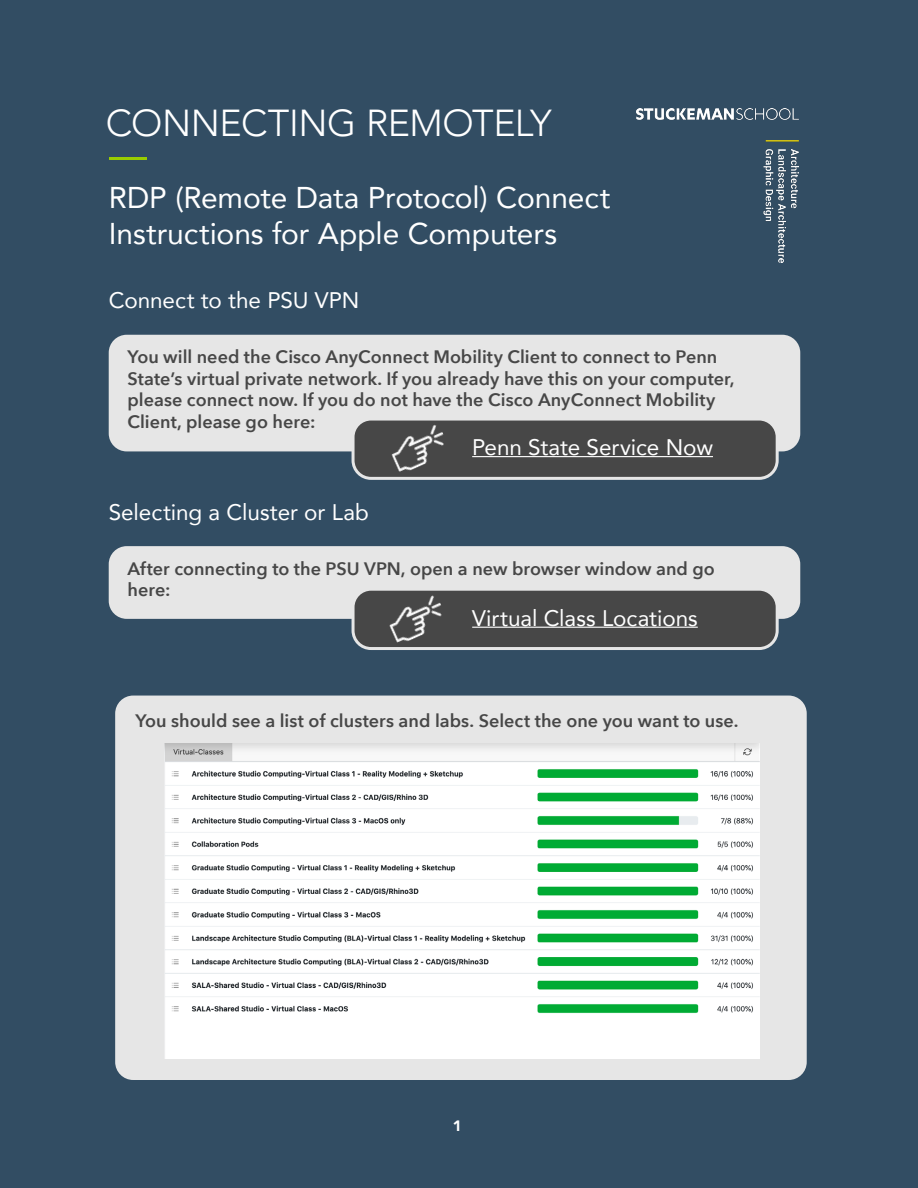
<style>
.page{position:relative;width:918px;height:1188px;background:#324d63}
.page>*{position:absolute;margin:0;border:0;box-sizing:border-box;transform-origin:0 0}
.t1{font:300 37.5px "Avenir";letter-spacing:-.01em;color:#fff}
.t2{font:30px/36px "Avenir";letter-spacing:-.005em;color:#fff}
.t3{font:22.5px "Avenir";letter-spacing:-.005em;color:#fff}
.t4{font:600 18px/21.6px "Avenir Next";color:#474747}
.t5{font:900 15px "Avenir";color:#fff}
</style>
<div class="page">
<hr style="left:109px;top:157px;width:37px;height:3px;background:#9c0">
<div style="left:109px;top:335px;width:691px;height:116px;background:#e6e6e6;border-radius:18px"></div>
<div style="left:353px;top:419px;width:424px;height:59px;background:#474747;border-radius:18px"></div>
<div style="left:352px;top:418px;width:427px;height:62px;border:3px solid #e6e6e6;border-radius:18px"></div>
<hr style="left:472px;top:456px;width:241px;height:1px;background:#fff">
<div style="left:109px;top:546px;width:691px;height:73px;background:#e6e6e6;border-radius:18px"></div>
<div style="left:353px;top:589px;width:424px;height:60px;background:#474747;border-radius:18px"></div>
<div style="left:352px;top:588px;width:427px;height:62px;border:3px solid #e6e6e6;border-radius:18px"></div>
<hr style="left:472px;top:627px;width:226px;height:1px;background:#fff">
<div style="left:115px;top:696px;width:692px;height:384px;background:#e6e6e6;border-radius:18px"></div>
<img style="left:360px;top:588px;width:112px;height:62px">
<img style="left:362px;top:418px;width:113px;height:62px">
<img style="left:165px;top:743px;width:594px;height:316px">
<img style="left:637px;top:108px;width:162px;height:155px">
<h1 class="t1" style="left:106px;top:101px;width:448px">CONNECTING REMOTELY</h1>
<h2 class="t2" style="left:109px;top:179px;width:503px">RDP (Remote Data Protocol) Connect<br>Instructions for Apple Computers</h2>
<p class="t3" style="left:109px;top:282px;width:252px">Connect to the PSU VPN</p>
<p class="t4" style="left:128px;top:346px;width:608px">You will need the Cisco AnyConnect Mobility Client to connect to Penn State’s virtual private network. If you already have this on your computer, please connect now. If you do not have the Cisco AnyConnect Mobility Client, please go here:</p>
<p class="t3" style="left:109px;top:494px;width:262px">Selecting a Cluster or Lab</p>
<p class="t3" style="left:472px;top:429px;width:242px">Penn State Service Now</p>
<p class="t4" style="left:128px;top:557px;width:589px">After connecting to the PSU VPN, open a new browser window and go here:</p>
<p class="t3" style="left:472px;top:600px;width:227px">Virtual Class Locations</p>
<p class="t4" style="left:135px;top:710px;width:605px">You should see a list of clusters and labs. Select the one you want to use.</p>
<p class="t5" style="left:453px;top:1113px;width:10px">1</p>
</div>
